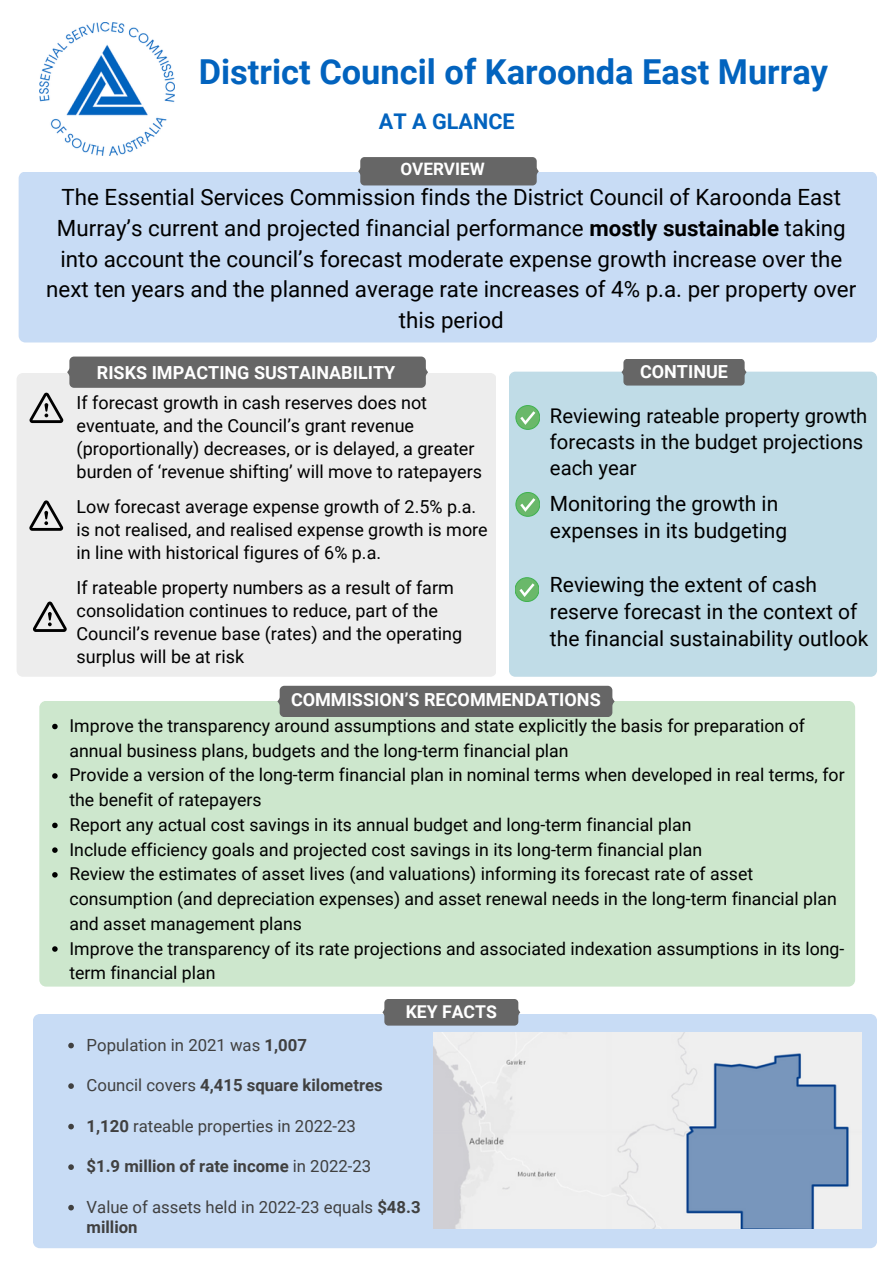
<style>
.page{position:relative;width:894px;height:1264px;background:#fff}
.page>*{position:absolute;margin:0;border:0;box-sizing:border-box;transform-origin:0 0}
.t1{font:700 34.35px "Roboto";color:#0263be}
.t2{font:22.35px/30.6px "Roboto";color:#000;text-align:center}
.t3{font:700 21.6px "Roboto";color:#0263be}
.t4{font:21px/27.2px "Roboto";color:#000}
.t5{font:20.25px/26.1px "Roboto";color:#000}
.t6{font:18px/23.2px "Roboto";color:#000}
.t7{font:700 18px "Roboto";color:#fff}
.t8{font:17.85px/23.2px "Roboto";color:#000}
.t9{font:17.7px/24.8px "Roboto";color:#000}
.t10{font:700 17.7px "Roboto";color:#fff}
.t11{font:700 17.1px "Roboto";color:#fff}
.t12{font:16.8px/20.2px "Roboto";color:#404040}
.t13{font:700 16.8px "Roboto";color:#404040}
.s1{font-weight:700}
.s2{font-weight:400}
</style>
<div class="page">
<div style="left:17px;top:373px;width:479px;height:303px;background:#ededed"></div>
<svg style="left:29px;top:356px;width:399px;height:67px;background:#b2b2b2"></svg>
<svg style="left:33px;top:601px;width:34px;height:31px"></svg>
<div style="left:509px;top:371px;width:367px;height:305px;background:#c0dce7;border-radius:6px"></div>
<div style="left:621px;top:359px;width:125px;height:26px;background:#666"></div>
<div style="left:33px;top:1014px;width:843px;height:234px;background:#c8dcf5"></div>
<div style="left:382px;top:999px;width:138px;height:26px;background:#666"></div>
<div style="left:39px;top:701px;width:815px;height:285px;background:#cde7cd;border-radius:7px"></div>
<div style="left:277px;top:685px;width:337px;height:32px;background:#666"></div>
<div style="left:19px;top:171px;width:857px;height:171px;background:#c8dcf5"></div>
<div style="left:358px;top:157px;width:180px;height:28px;background:#666"></div>
<div style="left:515px;top:405px;width:24px;height:24px;background:#6ab86a;border-radius:50%"></div>
<div style="left:515px;top:405px;width:24px;height:24px;border:1px solid #3fb24f;border-radius:50%"></div>
<svg style="left:520px;top:411px;width:15px;height:14px"></svg>
<div style="left:515px;top:577px;width:23px;height:24px;background:#6ab86a;border-radius:50%"></div>
<div style="left:515px;top:577px;width:23px;height:24px;border:1px solid #3fb24f;border-radius:50%"></div>
<svg style="left:519px;top:583px;width:15px;height:14px"></svg>
<img style="left:39px;top:23px;width:135px;height:133px">
<svg style="left:29px;top:500px;width:34px;height:31px"></svg>
<div style="left:515px;top:492px;width:24px;height:24px;background:#6ab86a;border-radius:50%"></div>
<div style="left:515px;top:492px;width:24px;height:24px;border:1px solid #3fb24f;border-radius:50%"></div>
<svg style="left:520px;top:498px;width:15px;height:14px"></svg>
<img style="left:433px;top:1032px;width:428px;height:196px">
<svg style="left:68px;top:1042px;width:6px;height:6px"></svg>
<svg style="left:68px;top:1083px;width:6px;height:5px"></svg>
<svg style="left:68px;top:1123px;width:6px;height:6px"></svg>
<svg style="left:68px;top:1164px;width:6px;height:5px"></svg>
<svg style="left:68px;top:1204px;width:6px;height:6px"></svg>
<svg style="left:52px;top:723px;width:6px;height:6px"></svg>
<svg style="left:52px;top:773px;width:6px;height:5px"></svg>
<svg style="left:52px;top:822px;width:6px;height:6px"></svg>
<svg style="left:52px;top:847px;width:6px;height:5px"></svg>
<svg style="left:52px;top:872px;width:6px;height:5px"></svg>
<svg style="left:52px;top:946px;width:6px;height:5px"></svg>
<h2 class="t1" style="left:199px;top:52px;width:630px">District Council of Karoonda East Murray</h2>
<h4 class="t3" style="left:379px;top:109px;width:137px">AT A GLANCE</h4>
<p class="t11" style="left:400px;top:159px;width:86px">OVERVIEW</p>
<h4 class="t2" style="left:46px;top:182px;width:811px">The Essential Services Commission finds the District Council of Karoonda East Murray’s current and projected financial performance <span class="s1">mostly sustainable</span> taking into account the council’s forecast moderate expense growth increase over the next ten years and the planned average rate increases of 4% p.a. per property over this period</h4>
<h3 class="t7" style="left:97px;top:362px;width:300px">RISKS IMPACTING SUSTAINABILITY</h3>
<h4 class="t6" style="left:77px;top:391px;width:407px">If forecast growth in cash reserves does not eventuate, and the Council’s grant revenue (proportionally) decreases, or is delayed, a greater burden of ‘revenue shifting’ will move to ratepayers</h4>
<p class="t8" style="left:77px;top:495px;width:412px">Low forecast average expense growth of 2.5% p.a. is not realised, and realised expense growth is more in line with historical figures of 6% p.a.</p>
<p class="t6" style="left:77px;top:575px;width:387px">If rateable property numbers as a result of farm consolidation continues to reduce, part of the Council’s revenue base (rates) and the operating surplus will be at risk</p>
<p class="t7" style="left:640px;top:361px;width:89px">CONTINUE</p>
<p class="t5" style="left:549px;top:403px;width:319px">Reviewing rateable property growth forecasts in the budget projections each year</p>
<p class="t4" style="left:549px;top:490px;width:239px">Monitoring the growth in expenses in its budgeting</p>
<p class="t4" style="left:549px;top:571px;width:320px">Reviewing the extent of cash reserve forecast in the context of the financial sustainability outlook</p>
<h3 class="t7" style="left:291px;top:689px;width:311px">COMMISSION’S RECOMMENDATIONS</h3>
<h4 class="t9" style="left:69px;top:713px;width:736px">Improve the transparency around assumptions and state explicitly the basis for preparation of annual business plans, budgets and the long-term financial plan</h4>
<p class="t9" style="left:69px;top:763px;width:776px">Provide a version of the long-term financial plan in nominal terms when developed in real terms, for the benefit of ratepayers</p>
<p class="t9" style="left:69px;top:812px;width:623px">Report any actual cost savings in its annual budget and long-term financial plan</p>
<p class="t9" style="left:69px;top:837px;width:634px">Include efficiency goals and projected cost savings in its long-term financial plan</p>
<p class="t9" style="left:69px;top:861px;width:768px">Review the estimates of asset lives (and valuations) informing its forecast rate of asset consumption (and depreciation expenses) and asset renewal needs in the long-term financial plan and asset management plans</p>
<p class="t9" style="left:69px;top:936px;width:776px">Improve the transparency of its rate projections and associated indexation assumptions in its long&shy;term financial plan</p>
<h4 class="t10" style="left:405px;top:1001px;width:93px">KEY FACTS</h4>
<p class="t12" style="left:87px;top:1034px;width:222px">Population in 2021 was <span class="s1">1,007</span></p>
<p class="t13" style="left:87px;top:1075px;width:297px"><span class="s2">Council covers</span> 4,415 square kilometres</p>
<p class="t12" style="left:87px;top:1115px;width:271px"><span class="s1">1,120</span> rateable properties in 2022-23</p>
<h3 class="t13" style="left:87px;top:1156px;width:286px">$1.9 million of rate income <span class="s2">in 2022-23</span></h3>
<h3 class="t12" style="left:87px;top:1196px;width:335px">Value of assets held in 2022-23 equals <span class="s1">$48.3 million</span></h3>
</div>
